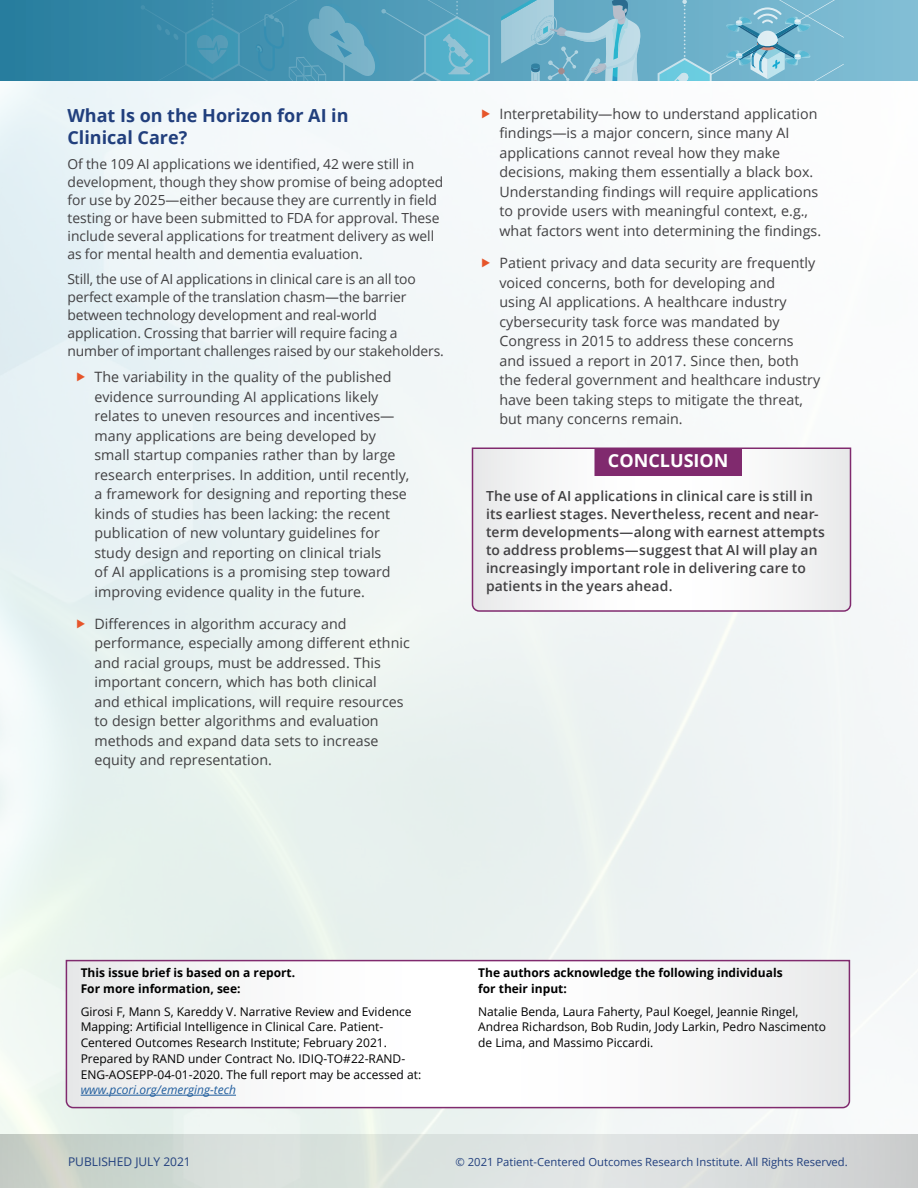
<style>
.page{position:relative;width:918px;height:1188px;background:#fff}
.page>*{position:absolute;margin:0;border:0;box-sizing:border-box;transform-origin:0 0}
.Sub_Head{font:700 18px/22.5px "Open Sans";color:#213f7d}
.Side_Bar_copy{font:700 18px "Open Sans";color:#fff}
.t1{font:14.25px/19.5px "Open Sans";color:#414042}
.Body_TXT_Span_3{font:13.8px/18px "Open Sans";color:#414042}
.TXT_Box{font:600 13.8px/18px "Open Sans";letter-spacing:.01em;color:#414042}
.t2{font:12px/15.8px "Open Sans";color:#000}
.t3{font:700 12px/15.8px "Open Sans";color:#000}
.t4{font:12px "Open Sans";color:#213f7d}
.t5{font:11.25px "Open Sans";color:#213f7d}
.s1{font-style:italic;color:#215e9e}
</style>
<div class="page">
<svg style="left:0;top:0;width:918px;height:81px;background:#549eb9"></svg>
<svg style="left:74px;top:0;width:770px;height:82px;background:#61a7c0"></svg>
<svg style="left:65px;top:959px;width:786px;height:150px"></svg>
<svg style="left:471px;top:447px;width:381px;height:166px"></svg>
<div style="left:594px;top:449px;width:148px;height:27px;background:#802a6e"></div>
<svg style="left:77px;top:372px;width:8px;height:9px"></svg>
<svg style="left:77px;top:619px;width:8px;height:9px"></svg>
<svg style="left:482px;top:259px;width:8px;height:9px"></svg>
<p class="Sub_Head" style="left:68px;top:104px;width:283px">What Is on the Horizon for AI in<br>Clinical Care?</p>
<p class="Body_TXT_Span_3" style="left:68px;top:155px;width:377px">Of the 109 AI applications we identified, 42 were still in development, though they show promise of being adopted for use by 2025—either because they are currently in field testing or have been submitted to FDA for approval. These include several applications for treatment delivery as well as for mental health and dementia evaluation.</p>
<p class="Body_TXT_Span_3" style="left:68px;top:269px;width:378px">Still, the use of AI applications in clinical care is an all too perfect example of the translation chasm—the barrier between technology development and real-world application. Crossing that barrier will require facing a number of important challenges raised by our stakeholders.</p>
<p class="t1" style="left:94px;top:367px;width:316px">The variability in the quality of the published evidence surrounding AI applications likely relates to uneven resources and incentives— many applications are being developed by small startup companies rather than by large research enterprises. In addition, until recently, a framework for designing and reporting these kinds of studies has been lacking: the recent publication of new voluntary guidelines for study design and reporting on clinical trials<br>of AI applications is a promising step toward improving evidence quality in the future.</p>
<p class="t1" style="left:94px;top:614px;width:317px">Differences in algorithm accuracy and performance, especially among different ethnic and racial groups, must be addressed. This important concern, which has both clinical<br>and ethical implications, will require resources to design better algorithms and evaluation methods and expand data sets to increase equity and representation.</p>
<p class="t1" style="left:500px;top:104px;width:323px">Interpretability—how to understand application findings—is a major concern, since many AI applications cannot reveal how they make decisions, making them essentially a black box.<br>Understanding findings will require applications to provide users with meaningful context, e.g., what factors went into determining the findings.</p>
<p class="t1" style="left:500px;top:253px;width:322px">Patient privacy and data security are frequently voiced concerns, both for developing and<br>using AI applications. A healthcare industry cybersecurity task force was mandated by Congress in 2015 to address these concerns and issued a report in 2017. Since then, both the federal government and healthcare industry have been taking steps to mitigate the threat, but many concerns remain.</p>
<p class="Side_Bar_copy" style="left:608px;top:448px;width:122px">CONCLUSION</p>
<p class="TXT_Box" style="left:486px;top:486px;width:340px">The use of AI applications in clinical care is still in its earliest stages. Nevertheless, recent and near&shy;term developments—along with earnest attempts to address problems—suggest that AI will play an increasingly important role in delivering care to patients in the years ahead.</p>
<p class="t3" style="left:81px;top:965px;width:216px">This issue brief is based on a report.<br>For more information, see:</p>
<p class="t2" style="left:81px;top:1003px;width:342px">Girosi F, Mann S, Kareddy V. Narrative Review and Evidence Mapping: Artificial Intelligence in Clinical Care. Patient-Centered Outcomes Research Institute; February 2021.<br>Prepared by RAND under Contract No. IDIQ-TO#22-RAND-ENG-AOSEPP-04-01-2020. The full report may be accessed at: <span class="s1">www.pcori.org/emerging-tech</span></p>
<p class="t3" style="left:478px;top:965px;width:306px">The authors acknowledge the following individuals for their input:</p>
<p class="t2" style="left:478px;top:1003px;width:349px">Natalie Benda, Laura Faherty, Paul Koegel, Jeannie Ringel,<br>Andrea Richardson, Bob Rudin, Jody Larkin, Pedro Nascimento de Lima, and Massimo Piccardi.</p>
<p class="t4" style="left:68px;top:1153px;width:124px">PUBLISHED JULY 2021</p>
<p class="t5" style="left:456px;top:1154px;width:394px">© 2021 Patient-Centered Outcomes Research Institute. All Rights Reserved.</p>
</div>
